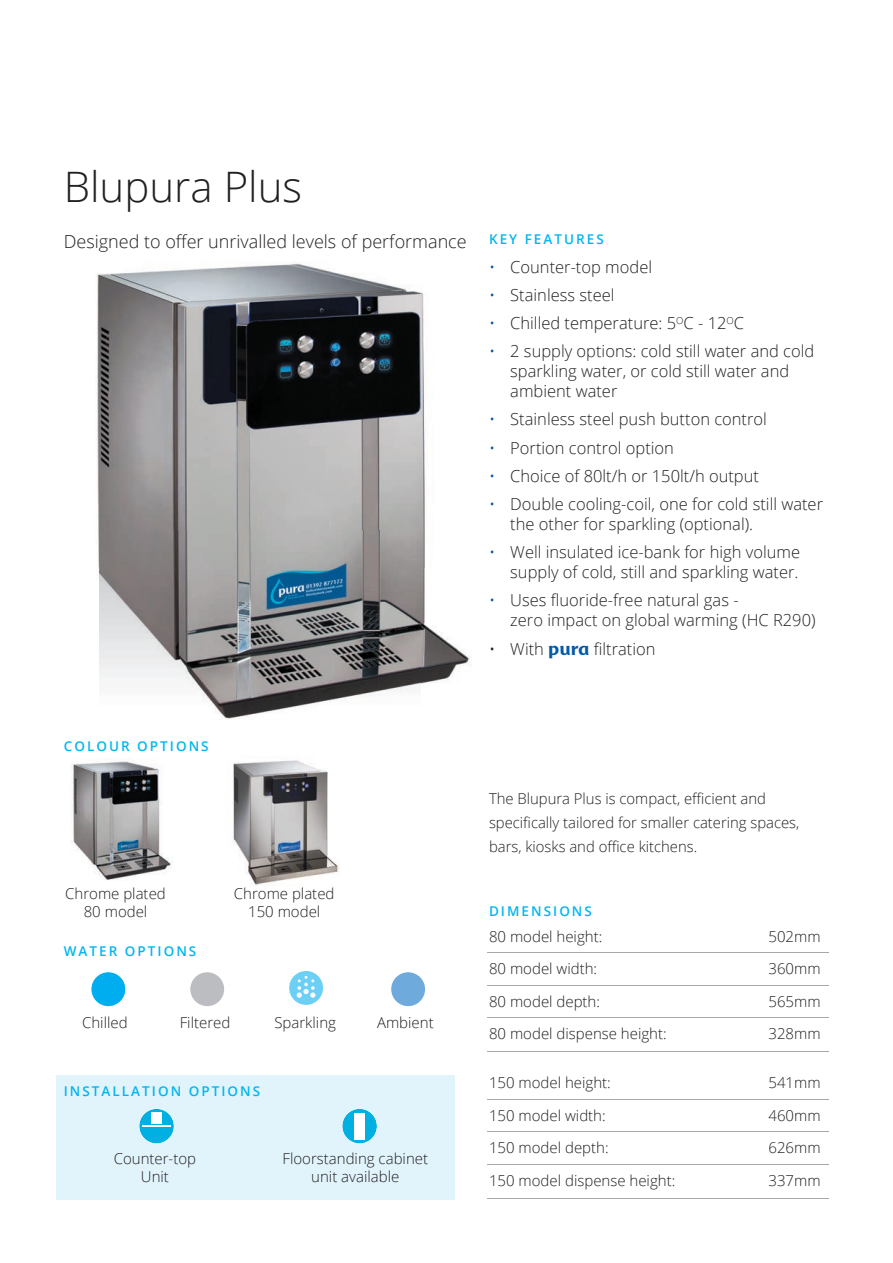
<style>
.page{position:relative;width:893px;height:1263px;background:#fff}
.page>*{position:absolute;margin:0;border:0;box-sizing:border-box;transform-origin:0 0}
.t1{font:300 42px "Open Sans";color:#231f20}
.t2{font:300 18px "Open Sans";color:#231f20}
.t3{font:300 16.5px/19.8px "Open Sans";color:#231f20}
.t4{font:300 15px/18px "Open Sans";color:#231f20;text-align:center}
.t5{font:600 13.5px "Open Sans";letter-spacing:.15em;color:#00b6f0}
.s1{color:#015aaa}
.s2{font-family:"Mosquito";font-weight:700;font-size:18px;color:#015aaa}
</style>
<div class="page">
<div style="left:57px;top:1075px;width:398px;height:124px;background:#e1f4fc"></div>
<hr style="left:488px;top:952px;width:341px;height:1px;background:#a8a9ad">
<hr style="left:488px;top:1099px;width:341px;height:1px;background:#a8a9ad">
<hr style="left:488px;top:1017px;width:341px;height:1px;background:#a8a9ad">
<hr style="left:488px;top:1164px;width:341px;height:1px;background:#a8a9ad">
<hr style="left:488px;top:1051px;width:341px;height:1px;background:#a8a9ad">
<hr style="left:488px;top:1198px;width:341px;height:1px;background:#a8a9ad">
<hr style="left:488px;top:985px;width:341px;height:1px;background:#a8a9ad">
<hr style="left:488px;top:1131px;width:341px;height:1px;background:#a8a9ad">
<div style="left:342px;top:1109px;width:35px;height:34px;background:#00b0e2;border-radius:50%"></div>
<div style="left:354px;top:1113px;width:11px;height:26px;background:#fff"></div>
<div style="left:139px;top:1109px;width:35px;height:34px;background:#00b0e2;border-radius:50%"></div>
<hr style="left:143px;top:1125px;width:28px;height:2px;background:#fff">
<div style="left:152px;top:1113px;width:10px;height:11px;background:#fff"></div>
<div style="left:91px;top:972px;width:34px;height:34px;background:#00aeef;border-radius:50%"></div>
<div style="left:190px;top:972px;width:34px;height:34px;background:#bcbdc0;border-radius:50%"></div>
<div style="left:391px;top:972px;width:34px;height:34px;background:#6faadc;border-radius:50%"></div>
<div style="left:289px;top:971px;width:34px;height:34px;background:#6bcff6;border-radius:50%"></div>
<svg style="left:297px;top:976px;width:18px;height:22px"></svg>
<img style="left:96px;top:262px;width:329px;height:306px">
<img style="left:421px;top:568px;width:51px;height:116px">
<img style="left:99px;top:530px;width:322px;height:189px">
<img style="left:71px;top:760px;width:101px;height:120px">
<img style="left:233px;top:760px;width:107px;height:125px">
<h1 class="t1" style="left:64px;top:158px;width:240px">Blupura Plus</h1>
<p class="t2" style="left:64px;top:229px;width:404px">Designed to offer unrivalled levels of performance</p>
<p class="t5" style="left:489px;top:230px;width:116px">KEY FEATURES</p>
<p class="t3" style="left:489px;top:256px;width:165px"><span class="s1">•</span> Counter-top model</p>
<p class="t3" style="left:489px;top:284px;width:127px"><span class="s1">•</span> Stainless steel</p>
<p class="t3" style="left:489px;top:313px;width:257px"><span class="s1">•</span> Chilled temperature: 5<sup>O</sup>C - 12<sup>O</sup>C</p>
<p class="t3" style="left:510px;top:341px;width:306px;text-indent:-21px"><span class="s1">•</span> 2 supply options: cold still water and cold sparkling water, or cold still water and ambient water</p>
<p class="t3" style="left:489px;top:409px;width:279px"><span class="s1">•</span> Stainless steel push button control</p>
<p class="t3" style="left:489px;top:437px;width:186px"><span class="s1">•</span> Portion control option</p>
<p class="t3" style="left:489px;top:466px;width:272px"><span class="s1">•</span> Choice of 80lt/h or 150lt/h output</p>
<p class="t3" style="left:510px;top:494px;width:314px;text-indent:-21px"><span class="s1">•</span> Double cooling-coil, one for cold still water the other for sparkling (optional).</p>
<p class="t3" style="left:489px;top:542px;width:313px;text-align:right"><span class="s1">•</span> Well insulated ice-bank for high volume supply of cold, still and sparkling water.</p>
<p class="t3" style="left:510px;top:590px;width:307px;text-indent:-21px"><span class="s1">•</span> Uses fluoride-free natural gas -<br>zero impact on global warming (HC R290)</p>
<p class="t3" style="left:489px;top:638px;width:168px">• With <span class="s2">pura</span> filtration</p>
<p class="t5" style="left:64px;top:737px;width:146px">COLOUR OPTIONS</p>
<p class="t4" style="left:65px;top:884px;width:102px">Chrome plated<br>80 model</p>
<p class="t4" style="left:234px;top:884px;width:102px">Chrome plated<br>150 model</p>
<p class="t5" style="left:64px;top:942px;width:134px">WATER OPTIONS</p>
<p class="t4" style="left:82px;top:1013px;width:47px">Chilled</p>
<p class="t4" style="left:180px;top:1013px;width:52px">Filtered</p>
<p class="t4" style="left:274px;top:1013px;width:63px">Sparkling</p>
<p class="t4" style="left:377px;top:1013px;width:58px">Ambient</p>
<p class="t5" style="left:64px;top:1082px;width:198px">INSTALLATION OPTIONS</p>
<p class="t4" style="left:114px;top:1149px;width:84px">Counter-top<br>Unit</p>
<p class="t4" style="left:283px;top:1149px;width:147px">Floorstanding cabinet unit available</p>
<p class="t4" style="left:489px;top:786px;width:312px;line-height:24px;text-align:left">The Blupura Plus is compact, efficient and specifically tailored for smaller catering spaces, bars, kiosks and office kitchens.</p>
<p class="t5" style="left:489px;top:902px;width:104px">DIMENSIONS</p>
<p class="t4" style="left:489px;top:927px;width:115px">80 model height:</p>
<p class="t4" style="left:768px;top:927px;width:54px">502mm</p>
<p class="t4" style="left:489px;top:959px;width:110px">80 model width:</p>
<p class="t4" style="left:768px;top:959px;width:54px">360mm</p>
<p class="t4" style="left:489px;top:992px;width:113px">80 model depth:</p>
<p class="t4" style="left:768px;top:992px;width:54px">565mm</p>
<p class="t4" style="left:489px;top:1024px;width:179px">80 model dispense height:</p>
<p class="t4" style="left:768px;top:1024px;width:54px">328mm</p>
<p class="t4" style="left:489px;top:1073px;width:123px">150 model height:</p>
<p class="t4" style="left:768px;top:1073px;width:54px">541mm</p>
<p class="t4" style="left:489px;top:1106px;width:118px">150 model width:</p>
<p class="t4" style="left:768px;top:1106px;width:54px">460mm</p>
<p class="t4" style="left:489px;top:1138px;width:121px">150 model depth:</p>
<p class="t4" style="left:768px;top:1138px;width:54px">626mm</p>
<p class="t4" style="left:489px;top:1171px;width:188px">150 model dispense height:</p>
<p class="t4" style="left:768px;top:1171px;width:54px">337mm</p>
</div>
